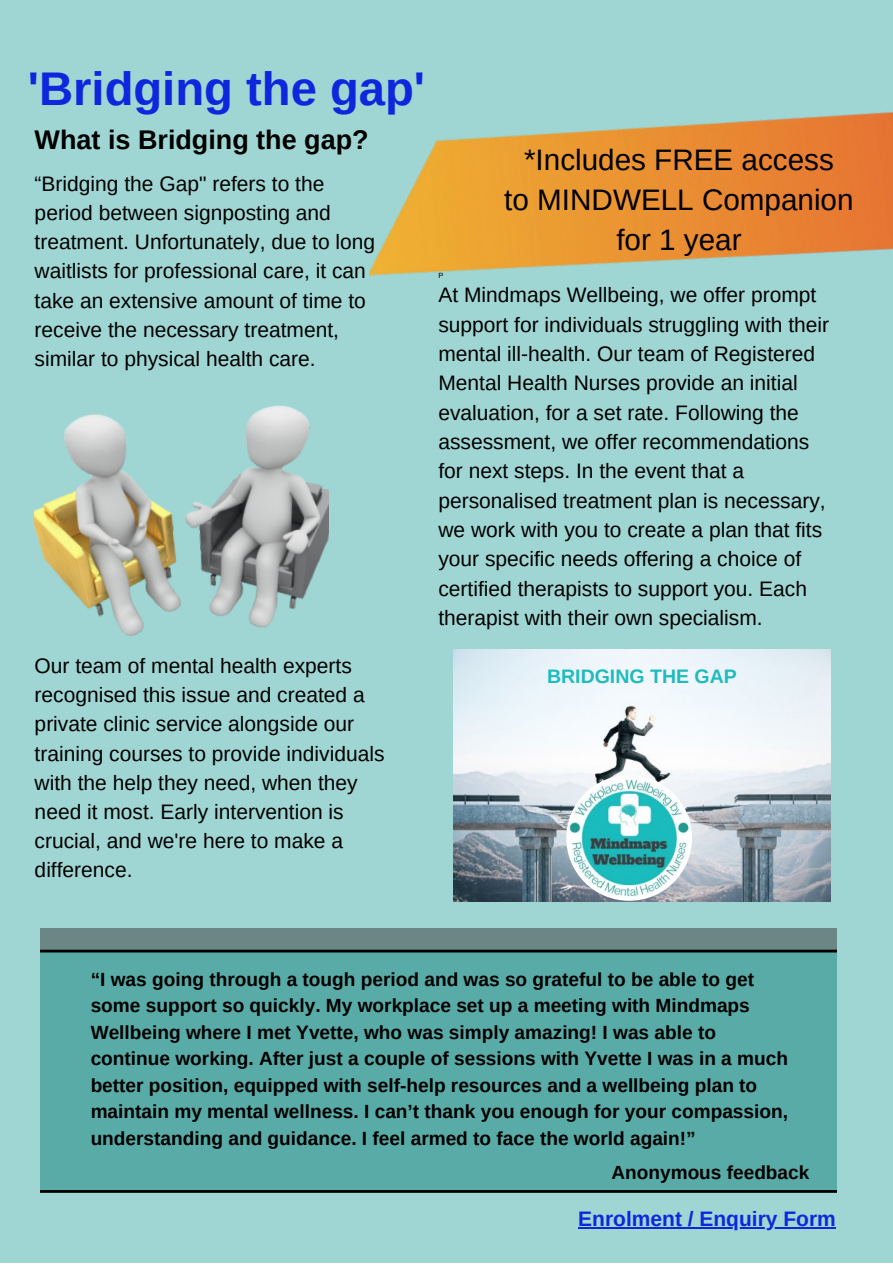
<style>
.page{position:relative;width:893px;height:1264px;background:#fff}
.page>*{position:absolute;margin:0;border:0;box-sizing:border-box;transform-origin:0 0}
.t1{font:700 47.25px "Arimo";color:#0e27dc}
.t2{font:29.7px "Arimo";color:#000}
.t3{font:700 27px "Arimo";color:#000}
.t4{font:21px/29.2px "Arimo";color:#000}
.t5{font:700 21px "Arimo";color:#0e27dc}
.t6{font:700 19.5px "Arimo";color:#1fbcbd}
.t7{font:700 19.05px/26.5px "Arimo";color:#000}
.t8{font:7.5px "Arimo";color:#000}
</style>
<div class="page">
<div style="left:0;top:0;width:892px;height:1262px;background:#9fd6d3"></div>
<img style="left:453px;top:649px;width:377px;height:252px">
<img style="left:566px;top:775px;width:126px;height:125px;border-radius:50%">
<img style="left:369px;top:112px;width:523px;height:165px">
<div style="left:40px;top:928px;width:796px;height:240px;background:#6b8685"></div>
<div style="left:40px;top:949px;width:796px;height:243px;background:#58aba6"></div>
<img style="left:35px;top:405px;width:294px;height:231px">
<hr style="left:578px;top:1227px;width:257px;height:1px;background:#0e27dc">
<p class="t1" style="left:28px;top:62px;width:398px">'Bridging the gap'</p>
<p class="t3" style="left:35px;top:125px;width:335px">What is Bridging the gap?</p>
<p class="t4" style="left:35px;top:169px;width:342px">“Bridging the Gap" refers to the period between signposting and treatment. Unfortunately, due to long waitlists for professional care, it can take an extensive amount of time to receive the necessary treatment, similar to physical health care.</p>
<p class="t4" style="left:35px;top:651px;width:351px">Our team of mental health experts recognised this issue and created a private clinic service alongside our training courses to provide individuals with the help they need, when they need it most. Early intervention is crucial, and we're here to make a difference.</p>
<p class="t2" style="left:524px;top:143px;width:311px">*Includes FREE access</p>
<p class="t2" style="left:504px;top:183px;width:351px">to MINDWELL Companion</p>
<p class="t2" style="left:616px;top:223px;width:127px">for 1 year</p>
<p class="t8" style="left:438px;top:271px;width:6px">P</p>
<p class="t4" style="left:438px;top:280px;width:392px">At Mindmaps Wellbeing, we offer prompt support for individuals struggling with their mental ill-health. Our team of Registered Mental Health Nurses provide an initial evaluation, for a set rate. Following the assessment, we offer recommendations for next steps. In the event that a personalised treatment plan is necessary, we work with you to create a plan that fits your specific needs offering a choice of certified therapists to support you. Each therapist with their own specialism.</p>
<p class="t6" style="left:547px;top:665px;width:191px">BRIDGING THE GAP</p>
<p class="t7" style="left:91px;top:965px;width:698px">“I was going through a tough period and was so grateful to be able to get some support so quickly. My workplace set up a meeting with Mindmaps Wellbeing where I met Yvette, who was simply amazing! I was able to continue working. After just a couple of sessions with Yvette I was in a much better position, equipped with self-help resources and a wellbeing plan to maintain my mental wellness. I can’t thank you enough for your compassion, understanding and guidance. I feel armed to face the world again!”</p>
<p class="t7" style="left:611px;top:1158px;width:199px">Anonymous feedback</p>
<p class="t5" style="left:578px;top:1207px;width:259px">Enrolment / Enquiry Form</p>
</div>
